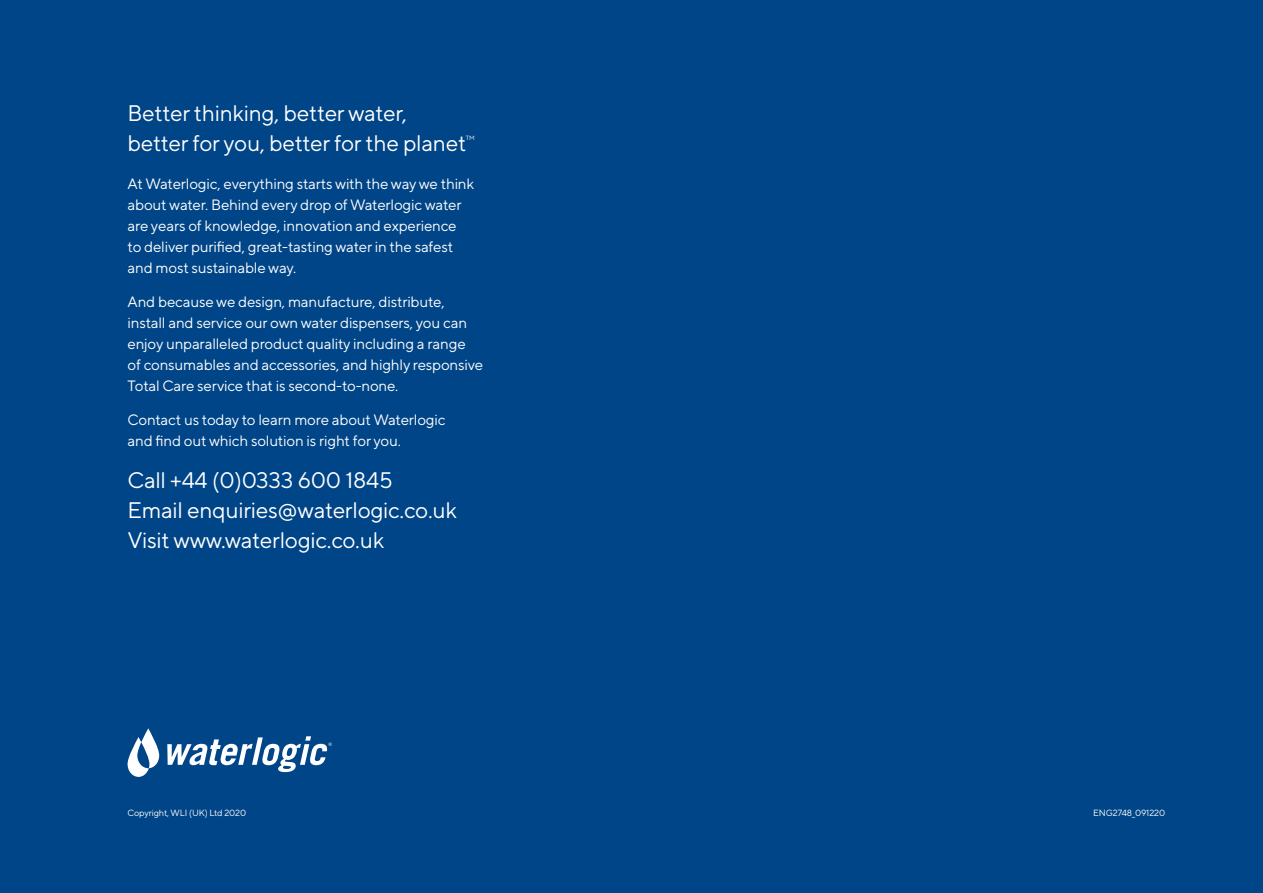
<style>
.page{position:relative;width:1263px;height:893px;background:#004587}
.page>*{position:absolute;margin:0;border:0;box-sizing:border-box;transform-origin:0 0}
.t1{font:22.5px/30px "TT Norms Pro";letter-spacing:-.01em;color:#fff}
.t2{font:15px/21px "TT Norms Pro";letter-spacing:-.01em;color:#fff}
.t3{font:9px "TT Norms Pro";letter-spacing:-.01em;color:#fff}
.t4{font:6.15px "TT Norms Pro";color:#fff}
</style>
<div class="page">
<svg style="left:128px;top:728px;width:31px;height:49px"></svg>
<svg style="left:167px;top:736px;width:165px;height:36px"></svg>
<h1 class="t1" style="left:128px;top:97px;width:340px">Better thinking, better water, better for you, better for the planet</h1>
<p class="t4" style="left:466px;top:134px;width:10px">TM</p>
<p class="t2" style="left:128px;top:172px;width:348px">At Waterlogic, everything starts with the way we think about water. Behind every drop of Waterlogic water are years of knowledge, innovation and experience<br>to deliver purified, great-tasting water in the safest and most sustainable way.</p>
<p class="t2" style="left:128px;top:290px;width:357px">And because we design, manufacture, distribute, install and service our own water dispensers, you can enjoy unparalleled product quality including a range<br>of consumables and accessories, and highly responsive Total Care service that is second-to-none.</p>
<p class="t2" style="left:128px;top:408px;width:319px">Contact us today to learn more about Waterlogic and find out which solution is right for you.</p>
<h1 class="t1" style="left:128px;top:464px;width:331px">Call +44 (0)0333 600 1845<br>Email enquiries@waterlogic.co.uk<br>Visit www.waterlogic.co.uk</h1>
<p class="t3" style="left:128px;top:807px;width:120px">Copyright, WLI (UK) Ltd 2020</p>
<p class="t3" style="left:1093px;top:807px;width:73px">ENG2748_091220</p>
</div>
